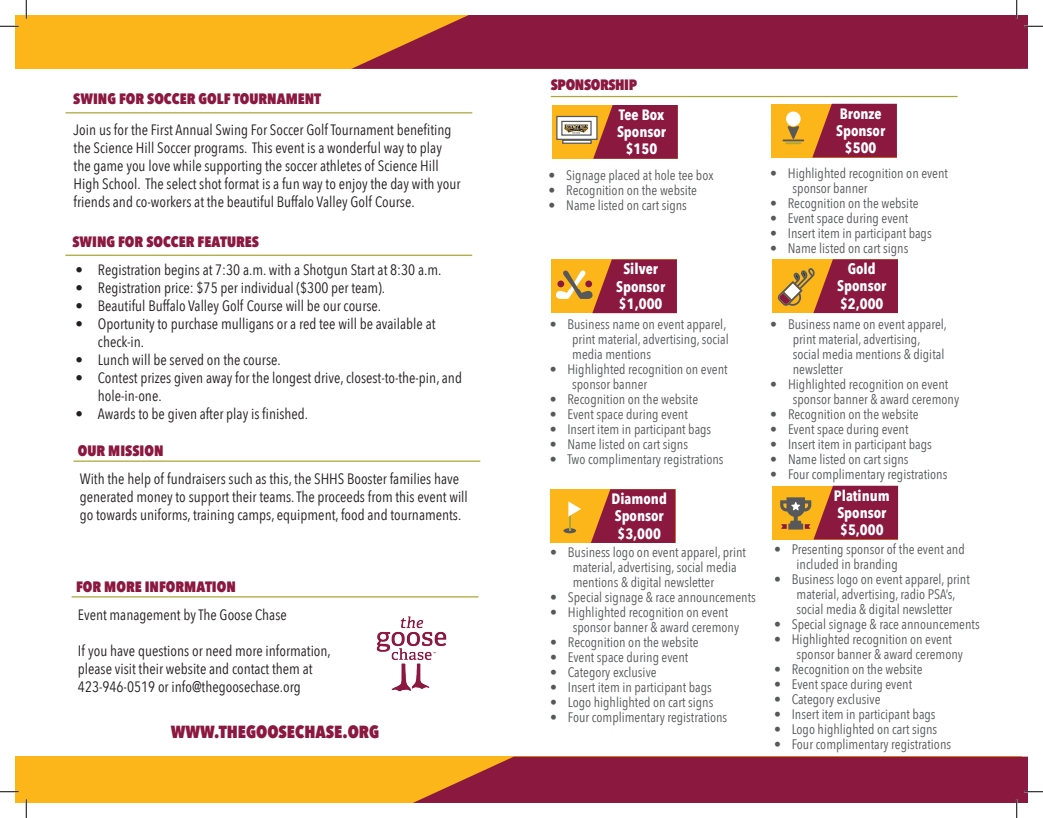
<style>
.page{position:relative;width:1043px;height:818px;background:#fff}
.page>*{position:absolute;margin:0;border:0;box-sizing:border-box;transform-origin:0 0}
.t1{font:800 17.5px "Avenir Next Condensed";color:#8b193f}
.t2{font:15px/18px "Avenir Next Condensed";color:#231f20}
.t3{font:700 15px/17.2px "Avenir Next Condensed";color:#fff;text-align:center}
.t4{font:800 15px "Avenir Next Condensed";color:#8b193f}
.t5{font:800 15px "Avenir Next Condensed";letter-spacing:-.025em;color:#8b193f}
.t6{font:13.75px/15px "Avenir Next Condensed";color:#57585a}
</style>
<div class="page">
<hr style="left:550px;top:96px;width:407px;height:1px;background:#ada539">
<div style="left:550px;top:489px;width:125px;height:54px;background:#fcb619"></div>
<div style="left:772px;top:485px;width:126px;height:54px;background:#fcb619"></div>
<div style="left:772px;top:259px;width:125px;height:54px;background:#fcb619"></div>
<div style="left:551px;top:259px;width:125px;height:54px;background:#fcb619"></div>
<div style="left:771px;top:104px;width:125px;height:53px;background:#fcb619"></div>
<div style="left:552px;top:105px;width:125px;height:54px;background:#fcb619"></div>
<svg style="left:591px;top:489px;width:84px;height:54px;background:#982b3a"></svg>
<svg style="left:812px;top:104px;width:84px;height:53px;background:#982b3a"></svg>
<svg style="left:593px;top:105px;width:84px;height:54px;background:#96283b"></svg>
<div style="left:563px;top:528px;width:13px;height:5px;background:#57585a;border-radius:50%"></div>
<svg style="left:568px;top:501px;width:13px;height:29px"></svg>
<div style="left:786px;top:111px;width:14px;height:15px;background:#fff;border-radius:50%"></div>
<hr style="left:782px;top:139px;width:22px;height:2px;background:#57585a">
<svg style="left:785px;top:126px;width:16px;height:18px"></svg>
<svg style="left:556px;top:259px;width:121px;height:54px"></svg>
<div style="left:557px;top:280px;width:7px;height:7px;background:#8b193f;border-radius:50%"></div>
<svg style="left:777px;top:259px;width:121px;height:54px"></svg>
<svg style="left:780px;top:485px;width:118px;height:54px"></svg>
<svg style="left:556px;top:116px;width:41px;height:24px"></svg>
<svg style="left:562px;top:140px;width:29px;height:4px"></svg>
<img style="left:563px;top:123px;width:26px;height:11px">
<div style="left:561px;top:121px;width:30px;height:15px;border:1px solid #57585a"></div>
<div style="left:15px;top:15px;width:1006px;height:54px;background:#fcb619"></div>
<div style="left:15px;top:756px;width:1006px;height:46px;background:#fcb619"></div>
<svg style="left:351px;top:15px;width:676px;height:54px;background:#95273b"></svg>
<hr style="left:65px;top:112px;width:407px;height:1px;background:#ada539">
<hr style="left:65px;top:254px;width:407px;height:2px;background:#ada539">
<hr style="left:73px;top:460px;width:407px;height:2px;background:#ada539">
<hr style="left:72px;top:596px;width:406px;height:1px;background:#ada539">
<img style="left:376px;top:616px;width:71px;height:76px">
<svg style="left:0;top:25px;width:19px;height:2px"></svg>
<svg style="left:1024px;top:25px;width:18px;height:2px"></svg>
<svg style="left:0;top:790px;width:19px;height:2px"></svg>
<svg style="left:25px;top:0;width:2px;height:19px"></svg>
<svg style="left:25px;top:799px;width:2px;height:19px"></svg>
<svg style="left:1015px;top:0;width:2px;height:19px"></svg>
<svg style="left:413px;top:756px;width:629px;height:62px"></svg>
<p class="t4" style="left:73px;top:90px;width:249px">SWING FOR SOCCER GOLF TOURNAMENT</p>
<p class="t2" style="left:74px;top:119px;width:388px">Join us for the First Annual Swing For Soccer Golf Tournament benefiting the Science Hill Soccer programs. This event is a wonderful way to play the game you love while supporting the soccer athletes of Science Hill High School. The select shot format is a fun way to enjoy the day with your friends and co-workers at the beautiful Buffalo Valley Golf Course.</p>
<p class="t4" style="left:72px;top:232px;width:188px">SWING FOR SOCCER FEATURES</p>
<p class="t2" style="left:75px;top:260px;width:367px">• Registration begins at 7:30 a.m. with a Shotgun Start at 8:30 a.m.</p>
<p class="t2" style="left:75px;top:278px;width:311px">• Registration price: $75 per individual ($300 per team).</p>
<p class="t2" style="left:75px;top:296px;width:307px">• Beautiful Buffalo Valley Golf Course will be our course.</p>
<p class="t2" style="left:98px;top:314px;width:339px;text-indent:-22px">• Oportunity to purchase mulligans or a red tee will be available at check-in.</p>
<p class="t2" style="left:75px;top:350px;width:207px">• Lunch will be served on the course.</p>
<p class="t2" style="left:98px;top:368px;width:365px;text-indent:-22px">• Contest prizes given away for the longest drive,closest-to-the-pin, and hole-in-one.</p>
<p class="t2" style="left:75px;top:404px;width:234px">• Awards to be given after play is finished.</p>
<p class="t4" style="left:78px;top:441px;width:51px">OUR MISSION</p>
<p class="t2" style="left:80px;top:469px;width:389px">With the help of fundraisers such as this, the SHHS Booster families have generated money to support their teams.The proceeds from this event will go towards uniforms, training camps, equipment, food and tournaments.</p>
<p class="t4" style="left:76px;top:577px;width:10px">FOR</p>
<p class="t4" style="left:104px;top:577px;width:117px">MORE IN FORMATION</p>
<p class="t2" style="left:78px;top:605px;width:210px">Event management by The Goose Chase</p>
<p class="t2" style="left:78px;top:641px;width:254px">If you have questions or need more information, please visit their website and contact them at<br>423-946-0519 or info@thegoosechase.org</p>
<p class="t1" style="left:171px;top:721px;width:210px">WWW.TH EGOOSECHASE.ORG</p>
<p class="t5" style="left:551px;top:75px;width:88px">SPONSORSHIP</p>
<p class="t3" style="left:617px;top:106px;width:50px">Tee Box<br>Sponsor $150</p>
<p class="t6" style="left:548px;top:167px;width:166px">• Signage placed at hole tee box</p>
<p class="t6" style="left:548px;top:182px;width:150px">• Recognition on the website</p>
<p class="t6" style="left:548px;top:197px;width:140px">• Name listed on cart signs</p>
<p class="t3" style="left:616px;top:260px;width:50px">Silver<br>Sponsor $1,000</p>
<p class="t6" style="left:572px;top:316px;width:158px;text-indent:-22px">• Business name on event apparel, print material, advertising, social media mentions</p>
<p class="t6" style="left:572px;top:361px;width:157px;text-indent:-22px">• Highlighted recognition on event sponsor banner</p>
<p class="t6" style="left:549px;top:391px;width:150px">• Recognition on the website</p>
<p class="t6" style="left:549px;top:406px;width:140px">• Event space during event</p>
<p class="t6" style="left:549px;top:421px;width:163px">• Insert item in participant bags</p>
<p class="t6" style="left:549px;top:436px;width:140px">• Name listed on cart signs</p>
<p class="t6" style="left:549px;top:451px;width:175px">• Two complimentary registrations</p>
<p class="t3" style="left:836px;top:105px;width:50px">Bronze<br>Sponsor $500</p>
<p class="t6" style="left:792px;top:164px;width:157px;text-indent:-22px">• Highlighted recognition on event sponsor banner</p>
<p class="t6" style="left:770px;top:194px;width:150px">• Recognition on the website</p>
<p class="t6" style="left:770px;top:209px;width:140px">• Event space during event</p>
<p class="t6" style="left:770px;top:224px;width:163px">• Insert item in participant bags</p>
<p class="t6" style="left:770px;top:239px;width:140px">• Name listed on cart signs</p>
<p class="t3" style="left:837px;top:260px;width:50px">Gold<br>Sponsor $2,000</p>
<p class="t6" style="left:792px;top:316px;width:156px;text-indent:-22px">• Business name on event apparel, print material, advertising, social media mentions &amp; digital newsletter</p>
<p class="t6" style="left:792px;top:376px;width:168px;text-indent:-22px">• Highlighted recognition on event sponsor banner &amp; award ceremony</p>
<p class="t6" style="left:770px;top:406px;width:150px">• Recognition on the website</p>
<p class="t6" style="left:770px;top:421px;width:140px">• Event space during event</p>
<p class="t6" style="left:770px;top:436px;width:163px">• Insert item in participant bags</p>
<p class="t6" style="left:770px;top:451px;width:140px">• Name listed on cart signs</p>
<p class="t6" style="left:770px;top:466px;width:179px">• Four complimentary registrations</p>
<p class="t3" style="left:611px;top:490px;width:57px;text-align:left">Diamond<br>Sponsor $3,000</p>
<p class="t3" style="left:834px;top:486px;width:57px;text-align:left">Platinum<br>Sponsor $5,000</p>
<p class="t6" style="left:572px;top:544px;width:175px;text-indent:-22px">• Business logo on event apparel, print material, advertising, social media mentions &amp; digital newsletter</p>
<p class="t6" style="left:550px;top:589px;width:207px">• Special signage &amp; race announcements</p>
<p class="t6" style="left:572px;top:604px;width:168px;text-indent:-22px">• Highlighted recognition on event sponsor banner &amp; award ceremony</p>
<p class="t6" style="left:550px;top:634px;width:150px">• Recognition on the website</p>
<p class="t6" style="left:550px;top:649px;width:140px">• Event space during event</p>
<p class="t6" style="left:550px;top:664px;width:108px">• Category exclusive</p>
<p class="t6" style="left:550px;top:679px;width:163px">• Insert item in participant bags</p>
<p class="t6" style="left:550px;top:694px;width:165px">• Logo highlighted on cart signs</p>
<p class="t6" style="left:550px;top:709px;width:179px">• Four complimentary registrations</p>
<p class="t6" style="left:796px;top:540px;width:170px;text-indent:-22px">• Presenting sponsor of the event and included in branding</p>
<p class="t6" style="left:796px;top:570px;width:175px;text-indent:-22px">• Business logo on event apparel, print material, advertising, radio PSA’s, social media &amp; digital newsletter</p>
<p class="t6" style="left:774px;top:615px;width:207px">• Special signage &amp; race announcements</p>
<p class="t6" style="left:796px;top:630px;width:168px;text-indent:-22px">• Highlighted recognition on event sponsor banner &amp; award ceremony</p>
<p class="t6" style="left:774px;top:660px;width:150px">• Recognition on the website</p>
<p class="t6" style="left:774px;top:675px;width:140px">• Event space during event</p>
<p class="t6" style="left:774px;top:690px;width:108px">• Category exclusive</p>
<p class="t6" style="left:774px;top:705px;width:163px">• Insert item in participant bags</p>
<p class="t6" style="left:774px;top:720px;width:165px">• Logo highlighted on cart signs</p>
<p class="t6" style="left:774px;top:735px;width:179px">• Four complimentary registrations</p>
</div>
